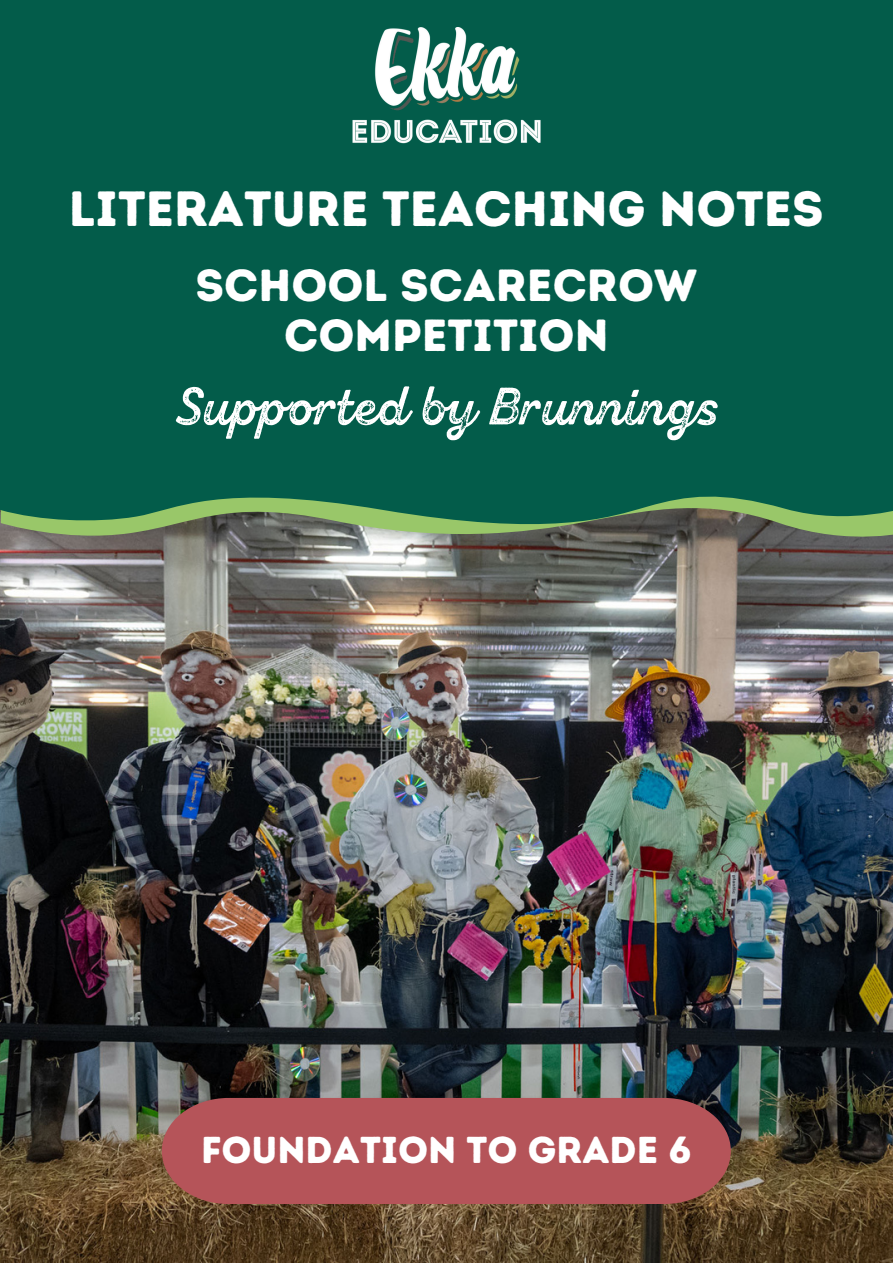
<style>
.page{position:relative;width:893px;height:1264px;background:#fff}
.page>*{position:absolute;margin:0;border:0;box-sizing:border-box;transform-origin:0 0}
.t1{font:52.5px "Zing Script Rust B Base G";color:#fff}
.t2{font:49.5px "Intro Rust Base";color:#fff}
.t3{font:45px/50.6px "Intro Rust Base";color:#fff;text-align:center}
.t4{font:37.5px "Intro Rust Base";color:#fff}
</style>
<div class="page">
<img style="left:0;top:530px;width:892px;height:732px">
<div style="left:0;top:0;width:892px;height:497px;background:#035c4a"></div>
<div style="left:162px;top:1097px;width:568px;height:106px;background:#b55459"></div>
<svg style="left:1px;top:530px;width:891px;height:17px;background:#727468"></svg>
<svg style="left:0;top:496px;width:892px;height:34px;background:#498056"></svg>
<img style="left:352px;top:27px;width:189px;height:117px">
<p class="t2" style="left:69px;top:179px;width:756px">LITERATURE TEACHING NOTES</p>
<p class="t3" style="left:195px;top:259px;width:503px">SCHOOL SCARECROW<br>COMPETITION</p>
<p class="t1" style="left:176px;top:384px;width:542px">Supported by Brunnings</p>
<p class="t4" style="left:201px;top:1127px;width:492px">FOUNDATION TO GRADE 6</p>
</div>
